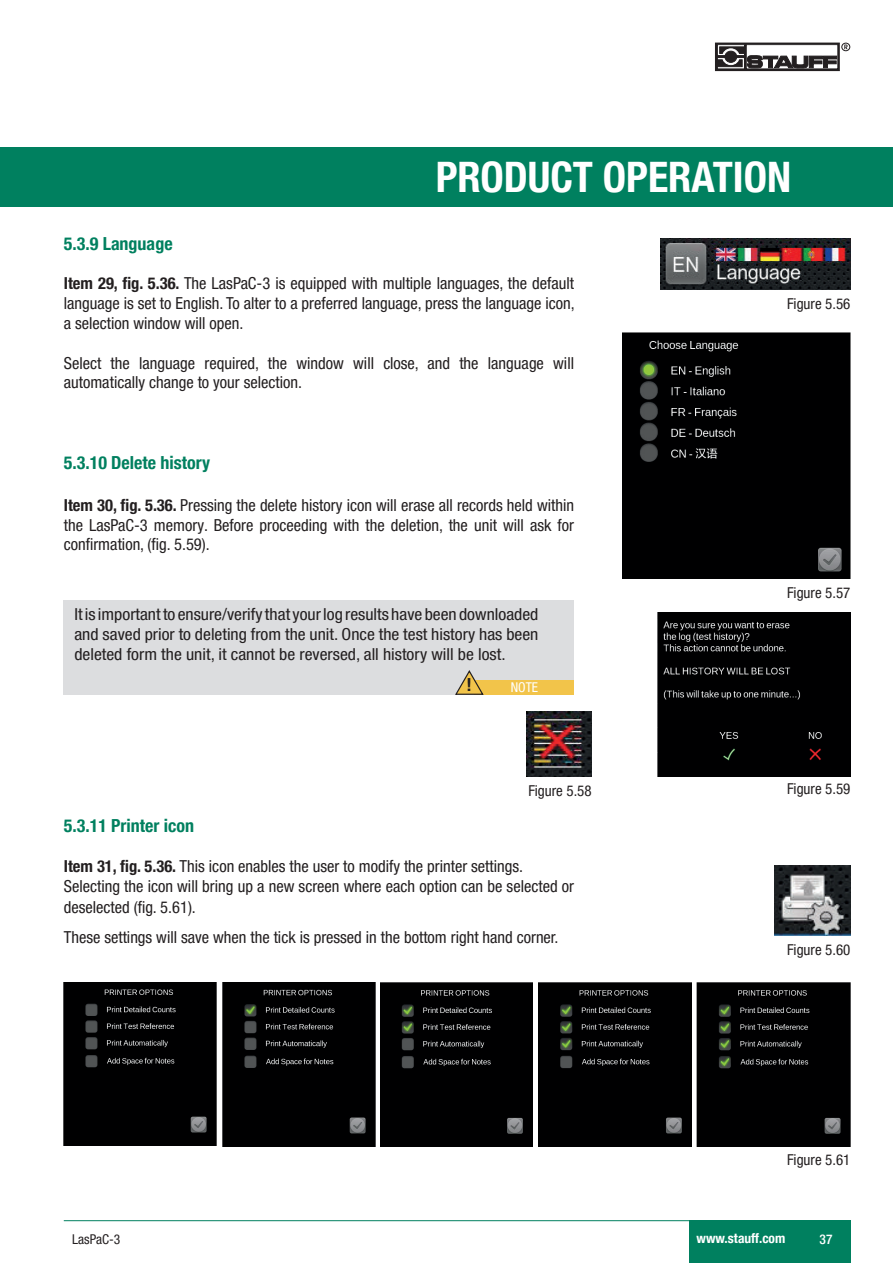
<style>
.page{position:relative;width:893px;height:1263px;background:#fff}
.page>*{position:absolute;margin:0;border:0;box-sizing:border-box;transform-origin:0 0}
.t1{font:700 condensed 42px "Helvetica Neue LTW1 G";color:#fff}
.t2{font:700 condensed 18px "Helvetica Neue LTW1 G";color:#00805f}
.t3{font:700 condensed 18px "Helvetica Neue LTW1 G";color:#231f20}
.t4{font:condensed 16.5px/19.8px "Helvetica Neue LTW1 G";color:#231f20;text-align:justify}
.t5{font:condensed 16.5px/19.8px "Helvetica Neue LTW1 G";color:#231f20;text-align:justify;scale:1.07 1}
.t6{font:condensed 15px "Helvetica Neue LTW1 G";color:#231f20}
.t7{font:700 condensed 13.5px "Helvetica Neue LTW1 G";color:#fff}
.t8{font:condensed 13.5px "Helvetica Neue LTW1 G";color:#231f20}
.t9{font:condensed 13.5px "Helvetica Neue LTW1 G";color:#fff}
.t10{font:500 condensed 13.5px "Helvetica Neue LTW1 G";color:#fff}
.s1{font-weight:700}
</style>
<div class="page">
<div style="left:689px;top:1220px;width:161px;height:43px;background:#00805f"></div>
<hr style="left:64px;top:1220px;width:786px;height:1px;background:#00805f">
<div style="left:715px;top:43px;width:124px;height:28px;border:1px solid #231f20"></div>
<svg style="left:719px;top:47px;width:23px;height:13px"></svg>
<div style="left:717px;top:45px;width:27px;height:24px;border:1px solid #231f20"></div>
<div style="left:841px;top:43px;width:9px;height:8px;border:1px solid #231f20;border-radius:50%"></div>
<svg style="left:844px;top:45px;width:4px;height:4px"></svg>
<svg style="left:720px;top:47px;width:25px;height:6px"></svg>
<svg style="left:717px;top:60px;width:25px;height:7px"></svg>
<svg style="left:723px;top:49px;width:16px;height:16px"></svg>
<div style="left:723px;top:49px;width:16px;height:16px;border:1px solid #fff;border-radius:50%"></div>
<div style="left:725px;top:51px;width:12px;height:11px;background:#231f20;border-radius:50%"></div>
<div style="left:725px;top:51px;width:12px;height:11px;border:1px solid #231f20;border-radius:50%"></div>
<hr style="left:717px;top:56px;width:29px;height:2px;background:#231f20">
<svg style="left:747px;top:55px;width:90px;height:13px"></svg>
<img style="left:64px;top:982px;width:153px;height:164px">
<div style="left:0;top:147px;width:893px;height:59px;background:#00805f"></div>
<img style="left:660px;top:238px;width:190px;height:51px">
<img style="left:527px;top:712px;width:65px;height:65px">
<div style="left:64px;top:600px;width:510px;height:95px;background:#dcdddf"></div>
<div style="left:475px;top:680px;width:99px;height:15px;background:#f2c44a"></div>
<svg style="left:455px;top:670px;width:29px;height:25px"></svg>
<img style="left:775px;top:865px;width:75px;height:71px">
<div style="left:622px;top:333px;width:228px;height:246px;background:#000001"></div>
<img style="left:658px;top:613px;width:192px;height:163px">
<img style="left:222px;top:982px;width:153px;height:164px">
<img style="left:381px;top:982px;width:152px;height:164px">
<img style="left:539px;top:982px;width:152px;height:164px">
<img style="left:697px;top:982px;width:153px;height:164px">
<h1 class="t1" style="left:436px;top:152px;width:357px">PRODUCT OPERATION</h1>
<p class="t2" style="left:64px;top:233px;width:111px">5.3.9 Language</p>
<p class="t4" style="left:64px;top:274px;width:512px"><span class="s1">Item 29, fig. 5.36.</span> The LasPaC-3 is equipped with multiple languages, the default language is set to English. To alter to a preferred language, press the language icon, a selection window will open.</p>
<p class="t4" style="left:64px;top:353px;width:512px">Select the language required, the window will close, and the language will automatically change to your selection.</p>
<p class="t2" style="left:64px;top:452px;width:148px">5.3.10 Delete history</p>
<p class="t4" style="left:64px;top:495px;width:512px"><span class="s1">Item 30, fig. 5.36.</span> Pressing the delete history icon will erase all records held within the LasPaC-3 memory. Before proceeding with the deletion, the unit will ask for confirmation, (fig. 5.59).</p>
<p class="t5" style="left:74px;top:604px;width:435px">It is important to ensure/verify that your log results have been downloaded and saved prior to deleting from the unit. Once the test history has been deleted form the unit, it cannot be reversed, all history will be lost.</p>
<p class="t3" style="left:466px;top:674px;width:7px">!</p>
<p class="t9" style="left:511px;top:679px;width:29px">NOTE</p>
<p class="t6" style="left:787px;top:295px;width:65px">Figure 5.56</p>
<p class="t6" style="left:787px;top:584px;width:65px">Figure 5.57</p>
<p class="t6" style="left:528px;top:782px;width:65px">Figure 5.58</p>
<p class="t6" style="left:787px;top:780px;width:65px">Figure 5.59</p>
<p class="t2" style="left:64px;top:815px;width:132px">5.3.11 Printer icon</p>
<p class="t4" style="left:64px;top:856px;width:512px;line-height:20.2px;text-align:left"><span class="s1">Item 31, fig. 5.36.</span> This icon enables the user to modify the printer settings.<br>Selecting the icon will bring up a new screen where each option can be selected or deselected (fig. 5.61).</p>
<p class="t4" style="left:64px;top:927px;width:496px">These settings will save when the tick is pressed in the bottom right hand corner.</p>
<p class="t6" style="left:787px;top:941px;width:65px">Figure 5.60</p>
<p class="t6" style="left:787px;top:1151px;width:65px">Figure 5.61</p>
<p class="t8" style="left:72px;top:1231px;width:49px">LasPaC-3</p>
<p class="t7" style="left:696px;top:1230px;width:90px">www.stauff.com</p>
<p class="t10" style="left:820px;top:1231px;width:14px">37</p>
</div>
